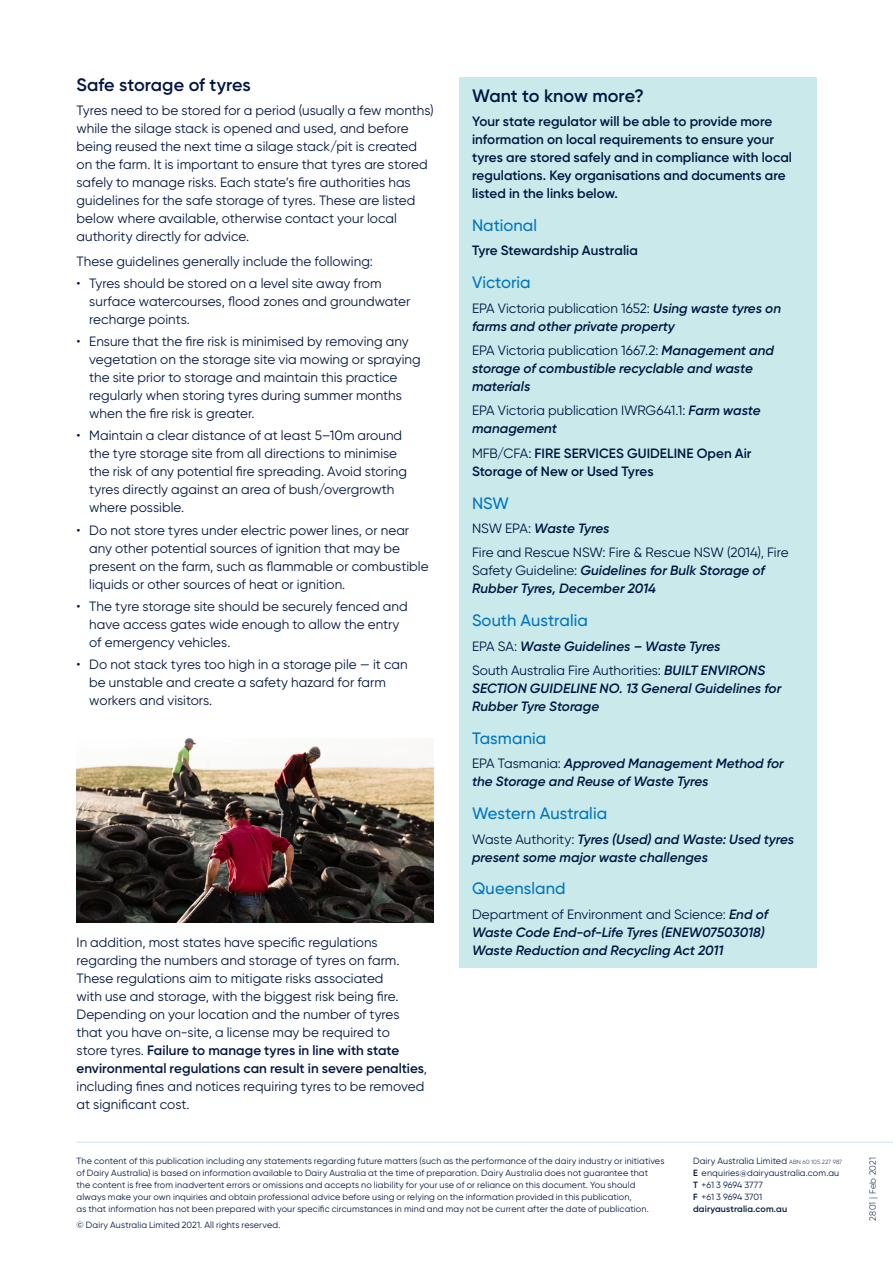
<style>
.page{position:relative;width:893px;height:1263px;background:#fff}
.page>*{position:absolute;margin:0;border:0;box-sizing:border-box;transform-origin:0 0}
.t1{font:600 18px "Gilroy";color:#001641}
.t2{font:500 16.5px "Gilroy";letter-spacing:.005em;color:#0075bc}
.t3{font:13.5px/18px "Gilroy";color:#001641}
.t4{font:italic 600 13.5px/18px "Gilroy";color:#001641}
.t5{font:600 13.5px/18px "Gilroy";color:#001641}
.t6{font:9px/12px "Gilroy";letter-spacing:.015em;color:#001641}
.t7{font:300 9px "Gilroy";letter-spacing:.025em;color:#001641}
.s1{font-weight:600}
.s2{font-weight:400;font-style:normal}
.s3{font-weight:600;font-style:italic}
.s4{font-weight:400}
.s5{font-weight:300;font-size:6px}
</style>
<div class="page">
<hr style="left:77px;top:1142px;width:816px;height:1px;background:#c9e9eb">
<img style="left:77px;top:738px;width:357px;height:185px">
<div style="left:459px;top:77px;width:357px;height:890px;background:#c9e9eb"></div>
<h1 class="t1" style="left:77px;top:73px;width:176px">Safe storage of tyres</h1>
<p class="t3" style="left:77px;top:101px;width:359px">Tyres need to be stored for a period (usually a few months) while the silage stack is opened and used, and before being reused the next time a silage stack/pit is created on the farm. It is important to ensure that tyres are stored safely to manage risks. Each state’s fire authorities has guidelines for the safe storage of tyres. These are listed below where available, otherwise contact your local authority directly for advice.</p>
<p class="t3" style="left:77px;top:252px;width:298px">These guidelines generally include the following:</p>
<p class="t3" style="left:89px;top:274px;width:323px;text-indent:-13px">• Tyres should be stored on a level site away from surface watercourses, flood zones and groundwater recharge points.</p>
<p class="t3" style="left:89px;top:332px;width:333px;text-indent:-13px">• Ensure that the fire risk is minimised by removing any vegetation on the storage site via mowing or spraying the site prior to storage and maintain this practice regularly when storing tyres during summer months when the fire risk is greater.</p>
<p class="t3" style="left:89px;top:427px;width:319px;text-indent:-13px">• Maintain a clear distance of at least 5–10m around the tyre storage site from all directions to minimise the risk of any potential fire spreading. Avoid storing tyres directly against an area of bush/overgrowth where possible.</p>
<p class="t3" style="left:89px;top:521px;width:341px;text-indent:-13px">• Do not store tyres under electric power lines, or near any other potential sources of ignition that may be present on the farm, such as flammable or combustible liquids or other sources of heat or ignition.</p>
<p class="t3" style="left:89px;top:597px;width:320px;text-indent:-13px">• The tyre storage site should be securely fenced and have access gates wide enough to allow the entry of emergency vehicles.</p>
<p class="t3" style="left:89px;top:655px;width:320px;text-indent:-13px">• Do not stack tyres too high in a storage pile — it can be unstable and create a safety hazard for farm workers and visitors.</p>
<p class="t3" style="left:77px;top:933px;width:352px">In addition, most states have specific regulations regarding the numbers and storage of tyres on farm.<br>These regulations aim to mitigate risks associated<br>with use and storage, with the biggest risk being fire.<br>Depending on your location and the number of tyres that you have on-site, a license may be required to<br>store tyres. <span class="s1">Failure to manage tyres in line with state environmental regulations can result in severe penalties</span>, including fines and notices requiring tyres to be removed at significant cost.</p>
<h1 class="t1" style="left:472px;top:84px;width:173px">Want to know more?</h1>
<p class="t5" style="left:472px;top:112px;width:322px">Your state regulator will be able to provide more information on local requirements to ensure your tyres are stored safely and in compliance with local regulations. Key organisations and documents are listed in the links below.</p>
<p class="t2" style="left:472px;top:215px;width:67px">National</p>
<p class="t5" style="left:472px;top:241px;width:167px">Tyre Stewardship Australia</p>
<p class="t2" style="left:472px;top:272px;width:60px">Victoria</p>
<p class="t4" style="left:472px;top:299px;width:311px"><span class="s2">EPA Victoria publication 1652:</span> Using waste tyres on farms and other private property</p>
<p class="t4" style="left:472px;top:341px;width:303px"><span class="s2">EPA Victoria publication 1667.2:</span> Management and storage of combustible recyclable and waste materials</p>
<p class="t3" style="left:472px;top:401px;width:290px">EPA Victoria publication IWRG641.1: <span class="s3">Farm waste management</span></p>
<p class="t5" style="left:472px;top:444px;width:281px"><span class="s4">MFB/CFA:</span> FIRE SERVICES GUIDELINE Open Air<br>Storage of New or Used Tyres</p>
<p class="t2" style="left:472px;top:493px;width:38px">NSW</p>
<p class="t3" style="left:472px;top:516px;width:318px;line-height:24.5px">NSW EPA: <span class="s3">Waste Tyres<br></span>Fire and Rescue NSW: Fire &amp; Rescue NSW (2014), Fire</p>
<p class="t4" style="left:472px;top:561px;width:294px"><span class="s2">Safety Guideline:</span> Guidelines for Bulk Storage of<br>Rubber Tyres, December 2014</p>
<p class="t2" style="left:472px;top:610px;width:117px">South Australia</p>
<p class="t4" style="left:472px;top:633px;width:295px;line-height:24.5px"><span class="s2">EPA SA:</span> Waste Guidelines – Waste Tyres<br><span class="s2">South Australia Fire Authorities:</span> BUILT ENVIRONS</p>
<p class="t4" style="left:472px;top:679px;width:311px">SECTION GUIDELINE NO. 13 General Guidelines for<br>Rubber Tyre Storage</p>
<p class="t2" style="left:472px;top:728px;width:76px">Tasmania</p>
<p class="t4" style="left:472px;top:754px;width:313px"><span class="s2">EPA Tasmania:</span> Approved Management Method for the Storage and Reuse of Waste Tyres</p>
<p class="t2" style="left:472px;top:803px;width:137px">Western Australia</p>
<p class="t4" style="left:472px;top:830px;width:324px"><span class="s2">Waste Authority:</span> Tyres (Used) and Waste: Used tyres present some major waste challenges</p>
<p class="t2" style="left:472px;top:878px;width:95px">Queensland</p>
<p class="t4" style="left:472px;top:905px;width:298px"><span class="s2">Department of Environment and Science:</span> End of<br>Waste Code End-of-Life Tyres (ENEW07503018)<br>Waste Reduction and Recycling Act 2011</p>
<p class="t6" style="left:77px;top:1154px;width:589px">The content of this publication including any statements regarding future matters (such as the performance of the dairy industry or initiatives of Dairy Australia) is based on information available to Dairy Australia at the time of preparation. Dairy Australia does not guarantee that<br>the content is free from inadvertent errors or omissions and accepts no liability for your use of or reliance on this document. You should always make your own inquiries and obtain professional advice before using or relying on the information provided in this publication,<br>as that information has not been prepared with your specific circumstances in mind and may not be current after the date of publication.</p>
<p class="t6" style="left:77px;top:1219px;width:205px">© Dairy Australia Limited 2021. All rights reserved.</p>
<p class="t6" style="left:693px;top:1154px;width:151px">Dairy Australia Limited <span class="s5">ABN 60 105 227 987<br></span><span class="s1">E</span> enquiries@dairyaustralia.com.au<br><span class="s1">T</span> +61 3 9694 3777<br><span class="s1">F</span> +61 3 9694 3701 <span class="s1">dairyaustralia.com.au</span></p>
<p class="t7" style="left:867px;top:1221px;width:66px;rotate:-90deg">2801 | Feb 2021</p>
</div>
